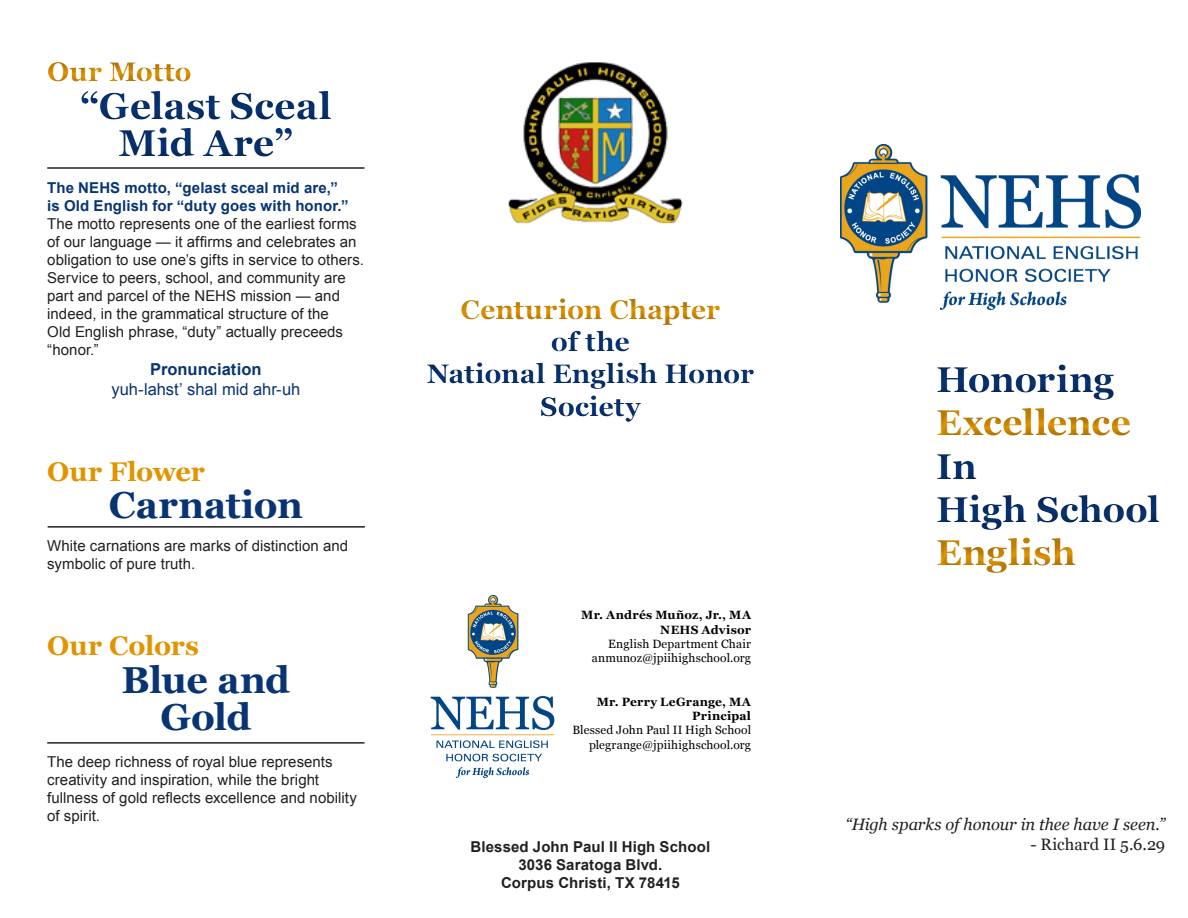
<style>
.page{position:relative;width:1188px;height:918px;background:#fff}
.page>*{position:absolute;margin:0;border:0;box-sizing:border-box;transform-origin:0 0}
.t1{font:700 37.5px/37.5px "Georgia";color:#083474;text-align:center}
.t2{font:700 36px/43.2px "Georgia";letter-spacing:-.01em;color:#083474}
.t3{font:700 36px "Georgia";color:#e09400}
.t4{font:700 27px "Georgia";letter-spacing:-.005em;color:#e09400}
.t5{font:700 27px/32.4px "Georgia";letter-spacing:-.005em;color:#083474;text-align:center}
.t6{font:italic 16.5px "Georgia";letter-spacing:-.005em;color:#231f20}
.t7{font:16.5px "Arial";letter-spacing:-.005em;color:#083474}
.t8{font:16.5px "Georgia";color:#231f20}
.t9{font:700 16.5px "Arial";letter-spacing:.005em;color:#083474}
.t10{font:15px/18px "Arial";letter-spacing:.005em;color:#231f20}
.t11{font:700 15px "Arial";letter-spacing:.01em;color:#231f20}
.t12{font:12px "Georgia";letter-spacing:.015em;color:#000}
.t13{font:700 12px "Georgia";letter-spacing:.02em;color:#000}
.s1{font-weight:700;color:#083474}
</style>
<div class="page">
<img style="left:430px;top:596px;width:125px;height:181px">
<div style="left:923px;top:352px;width:250px;height:228px;background:#231f20;opacity:.5"></div>
<img style="left:840px;top:144px;width:301px;height:165px">
<div style="left:33px;top:51px;width:312px;height:119px;background:#231f20;opacity:.5"></div>
<hr style="left:47px;top:167px;width:317px;height:2px;background:#231f20">
<img style="left:508px;top:62px;width:174px;height:162px">
<div style="left:413px;top:289px;width:356px;height:143px;background:#231f20;opacity:.5"></div>
<hr style="left:48px;top:526px;width:317px;height:2px;background:#231f20">
<hr style="left:47px;top:742px;width:317px;height:2px;background:#231f20">
<h3 class="t4" style="left:47px;top:52px;width:146px">Our Motto</h3>
<h1 class="t1" style="left:80px;top:85px;width:253px">“Gelast Sceal<br>Mid Are”</h1>
<p class="t10" style="left:47px;top:179px;width:318px"><span class="s1">The NEHS motto, “gelast sceal mid are,”<br>is Old English for “duty goes with honor.” </span>The motto represents one of the earliest forms of our language — it affirms and celebrates an obligation to use one’s gifts in service to others.<br>Service to peers, school, and community are part and parcel of the NEHS mission — and indeed, in the grammatical structure of the<br>Old English phrase, “duty” actually preceeds “honor.”</p>
<p class="t9" style="left:150px;top:358px;width:113px">Pronunciation</p>
<p class="t7" style="left:111px;top:378px;width:190px">yuh-lahst’ shal mid ahr-uh</p>
<p class="t4" style="left:47px;top:451px;width:159px">Our Flower</p>
<p class="t1" style="left:109px;top:485px;width:196px">Carnation</p>
<p class="t10" style="left:47px;top:537px;width:302px">White carnations are marks of distinction and symbolic of pure truth.</p>
<p class="t4" style="left:47px;top:626px;width:153px">Our Colors</p>
<p class="t1" style="left:122px;top:659px;width:170px">Blue and</p>
<p class="t1" style="left:160px;top:697px;width:93px">Gold</p>
<p class="t10" style="left:47px;top:753px;width:311px">The deep richness of royal blue represents creativity and inspiration, while the bright fullness of gold reflects excellence and nobility of spirit.</p>
<h3 class="t4" style="left:461px;top:289px;width:261px">Centurion Chapter</h3>
<h3 class="t5" style="left:427px;top:324px;width:329px">of the<br>National English Honor<br>Society</h3>
<p class="t13" style="left:581px;top:606px;width:171px">Mr. Andrés Muñoz, Jr., MA</p>
<p class="t13" style="left:660px;top:620px;width:92px">NEHS Advisor</p>
<p class="t12" style="left:608px;top:635px;width:144px">English Department Chair</p>
<p class="t12" style="left:592px;top:649px;width:161px">anmunoz@jpiihighschool.org</p>
<p class="t13" style="left:597px;top:692px;width:156px">Mr. Perry LeGrange, MA</p>
<p class="t13" style="left:692px;top:707px;width:60px">Principal</p>
<p class="t12" style="left:572px;top:721px;width:180px">Blessed John Paul II High School</p>
<p class="t12" style="left:589px;top:736px;width:164px">plegrange@jpiihighschool.org</p>
<p class="t11" style="left:471px;top:837px;width:241px">Blessed John Paul II High School</p>
<p class="t11" style="left:518px;top:855px;width:146px">3036 Saratoga Blvd.</p>
<p class="t11" style="left:501px;top:873px;width:180px">Corpus Christi, TX 78415</p>
<h2 class="t2" style="left:936px;top:356px;width:179px">Honoring</h2>
<h2 class="t3" style="left:936px;top:396px;width:197px">Excellence</h2>
<h2 class="t2" style="left:936px;top:443px;width:225px">In<br>High School</h2>
<h2 class="t3" style="left:936px;top:525px;width:141px">English</h2>
<p class="t6" style="left:846px;top:812px;width:321px">“High sparks of honour in thee have I seen.”</p>
<p class="t8" style="left:1030px;top:832px;width:136px">- Richard II 5.6.29</p>
</div>
